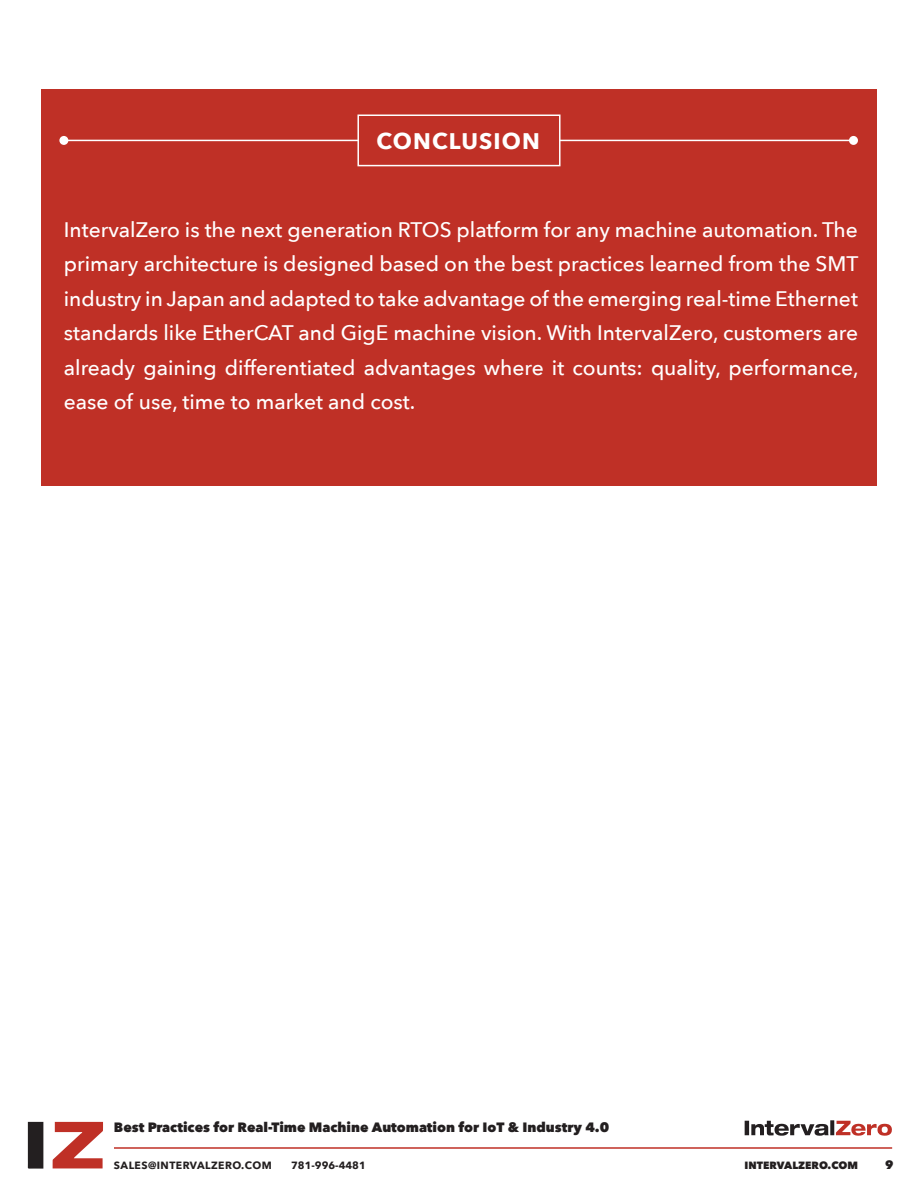
<style>
.page{position:relative;width:918px;height:1188px;background:#fff}
.page>*{position:absolute;margin:0;border:0;box-sizing:border-box;transform-origin:0 0}
.t1{font:700 22.5px "Avenir Next";letter-spacing:.05em;color:#fff}
.t2{font:500 21px/34.5px "Avenir Next";color:#fff;text-align:justify}
.t3{font:800 13.5px "Avenir Next";color:#231f20}
.t4{font:800 12px "Avenir Next";color:#231f20}
.t5{font:700 10.5px "Avenir Next";letter-spacing:.04em;color:#231f20}
.t6{font:800 10.5px "Avenir Next";color:#231f20}
.t7{font:700 10.5px "Avenir Next";color:#231f20}
</style>
<div class="page">
<hr style="left:114px;top:1147px;width:778px;height:2px;background:#bf3026">
<svg style="left:53px;top:1122px;width:50px;height:46px"></svg>
<svg style="left:28px;top:1122px;width:15px;height:47px"></svg>
<svg style="left:745px;top:1120px;width:147px;height:16px"></svg>
<div style="left:41px;top:89px;width:836px;height:397px;background:#bf3026"></div>
<hr style="left:64px;top:140px;width:311px;height:1px;background:#fff">
<hr style="left:542px;top:140px;width:312px;height:1px;background:#fff">
<div style="left:357px;top:115px;width:204px;height:51px;background:#bf3026;border:2px solid #fff"></div>
<div style="left:59px;top:136px;width:9px;height:9px;background:#fff;border-radius:50%"></div>
<div style="left:849px;top:136px;width:9px;height:9px;background:#fff;border-radius:50%"></div>
<p class="t1" style="left:376px;top:122px;width:165px">CONCLUSION</p>
<p class="t2" style="left:64px;top:211px;width:796px">IntervalZero is the next generation RTOS platform for any machine automation. The primary architecture is designed based on the best practices learned from the SMT industry in Japan and adapted to take advantage of the emerging real-time Ethernet standards like EtherCAT and GigE machine vision. With IntervalZero, customers are already gaining differentiated advantages where it counts: quality, performance, ease of use, time to market and cost.</p>
<p class="t3" style="left:114px;top:1119px;width:497px">Best Practices for Real-Time Machine Automation for IoT &amp; Industry 4.0</p>
<p class="t5" style="left:114px;top:1157px;width:159px">SALES@INTERVALZERO.COM</p>
<p class="t7" style="left:291px;top:1157px;width:76px">781-996-4481</p>
<p class="t6" style="left:745px;top:1159px;width:115px">INTERVALZERO.COM</p>
<p class="t4" style="left:885px;top:1158px;width:10px">9</p>
</div>
